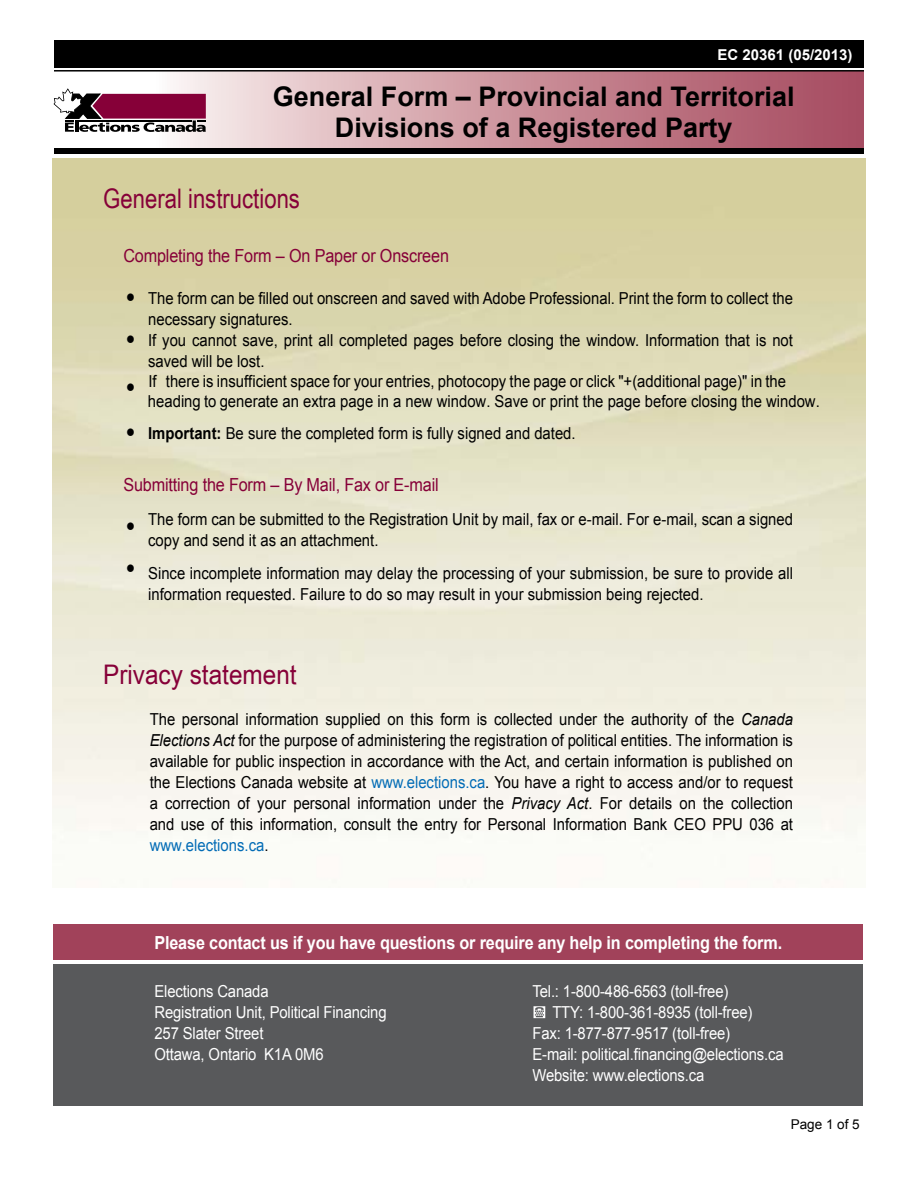
<style>
.page{position:relative;width:918px;height:1188px;background:#fff}
.page>*{position:absolute;margin:0;border:0;box-sizing:border-box;transform-origin:0 0}
.t1{font:700 27px/31.5px "Arial";color:#000;text-align:center}
.t2{font:27px "Arial Narrow";color:#860038}
.t3{font:27px "Arial Narrow";color:#860038;scale:1.1 1}
.t4{font:18px "Arial";letter-spacing:-.01em;color:#860038;scale:.9 1}
.t5{font:700 18px "Arial";letter-spacing:-.01em;color:#fff;scale:.9 1}
.t6{font:16.5px/21px "Arial";color:#000;scale:.9 1}
.t7{font:16.5px "Arial";letter-spacing:-.01em;color:#fff;scale:.9 1}
.t8{font:700 15px "Arial";color:#fff}
.t9{font:13.5px "Arial";color:#000}
.s1{font-size:30px}
.s2{font-weight:700}
.s3{font-style:italic}
.s4{color:#036cb6}
</style>
<div class="page">
<div style="left:150px;top:71px;width:714px;height:78px;background:linear-gradient(to right,#fbf1ef,#a34257)"></div>
<div style="left:54px;top:40px;width:810px;height:28px;background:#000"></div>
<hr style="left:54px;top:70px;width:810px;height:2px;background:#000">
<div style="left:54px;top:148px;width:810px;height:6px;background:#000"></div>
<div style="left:53px;top:924px;width:810px;height:35px;background:#a1425a"></div>
<div style="left:53px;top:964px;width:810px;height:141px;background:#58595b"></div>
<svg style="left:533px;top:1006px;width:12px;height:12px"></svg>
<svg style="left:54px;top:88px;width:152px;height:44px"></svg>
<p class="t8" style="left:718px;top:45px;width:137px">EC 20361 (05/2013)</p>
<h1 class="t1" style="left:273px;top:81px;width:523px">General Form – Provincial and Territorial<br>Divisions of a Registered Party</h1>
<h2 class="t2" style="left:103px;top:179px;width:198px">General instructions</h2>
<h3 class="t4" style="left:123px;top:244px;width:363px">Completing the Form – On Paper or Onscreen</h3>
<p class="t6" style="left:148px;top:288px;width:718px;text-indent:-23px"><span class="s1">•</span> The form can be filled out onscreen and saved with Adobe Professional. Print the form to collect the necessary signatures.</p>
<p class="t6" style="left:148px;top:330px;width:718px;text-indent:-23px"><span class="s1">•</span> If you cannot save, print all completed pages before closing the window. Information that is not saved will be lost.</p>
<p class="t6" style="left:148px;top:372px;width:748px;line-height:19.8px;text-indent:-22px"><span class="s1">•</span> If there is insufficient space for your entries, photocopy the page or click "+(additional page)" in the heading to generate an extra page in a new window. Save or print the page before closing the window.</p>
<p class="t6" style="left:126px;top:423px;width:502px"><span class="s1">•</span> <span class="s2">Important:</span> Be sure the completed form is fully signed and dated.</p>
<h3 class="t4" style="left:123px;top:473px;width:352px">Submitting the Form – By Mail, Fax or E-mail</h3>
<p class="t6" style="left:148px;top:509px;width:718px;text-indent:-23px"><span class="s1">•</span> The form can be submitted to the Registration Unit by mail, fax or e-mail. For e-mail, scan a signed copy and send it as an attachment.</p>
<p class="t6" style="left:148px;top:563px;width:718px;text-indent:-23px"><span class="s1">•</span> Since incomplete information may delay the processing of your submission, be sure to provide all information requested. Failure to do so may result in your submission being rejected.</p>
<h2 class="t3" style="left:103px;top:654px;width:177px">Privacy statement</h2>
<p class="t6" style="left:150px;top:709px;width:716px;text-align:justify">The personal information supplied on this form is collected under the authority of the <span class="s3">Canada Elections Act</span> for the purpose of administering the registration of political entities. The information is available for public inspection in accordance with the Act, and certain information is published on the Elections Canada website at <span class="s4">www.elections.ca</span>. You have a right to access and/or to request a correction of your personal information under the <span class="s3">Privacy Act</span>. For details on the collection and use of this information, consult the entry for Personal Information Bank CEO PPU 036 at <span class="s4">www.elections.ca</span>.</p>
<p class="t5" style="left:154px;top:931px;width:699px">Please contact us if you have questions or require any help in completing the form.</p>
<p class="t7" style="left:154px;top:981px;width:128px">Elections Canada</p>
<p class="t7" style="left:154px;top:1002px;width:259px">Registration Unit, Political Financing</p>
<p class="t7" style="left:154px;top:1023px;width:123px">257 Slater Street</p>
<p class="t7" style="left:154px;top:1044px;width:189px">Ottawa, Ontario K1A 0M6</p>
<p class="t7" style="left:532px;top:981px;width:219px">Tel.: 1-800-486-6563 (toll-free)</p>
<p class="t7" style="left:552px;top:1002px;width:224px">TTY: 1-800-361-8935 (toll-free)</p>
<p class="t7" style="left:532px;top:1023px;width:221px">Fax: 1-877-877-9517 (toll-free)</p>
<p class="t7" style="left:532px;top:1044px;width:281px">E-mail: political.financing@elections.ca</p>
<p class="t7" style="left:532px;top:1065px;width:193px">Website: www.elections.ca</p>
<p class="t9" style="left:791px;top:1116px;width:71px">Page 1 of 5</p>
</div>
